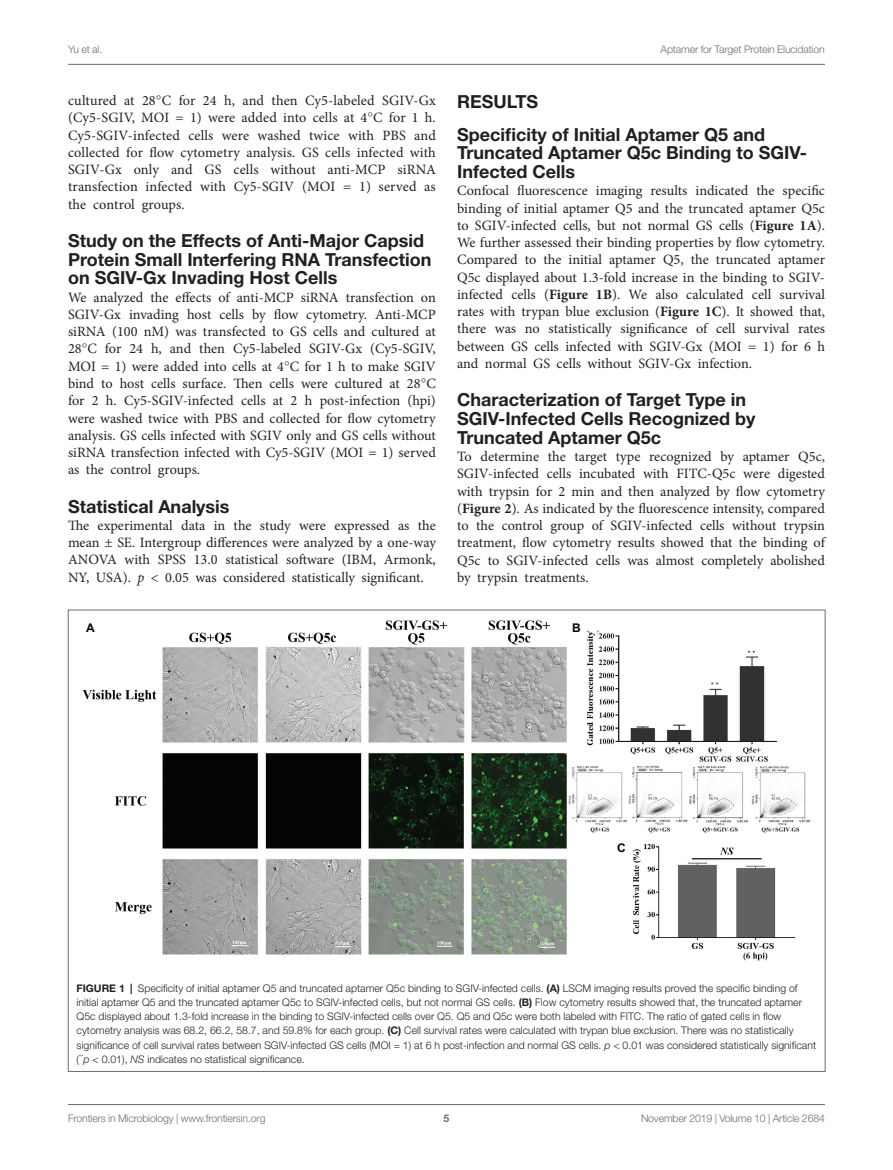
<style>
.page{position:relative;width:893px;height:1170px;background:#fff}
.page>*{position:absolute;margin:0;border:0;box-sizing:border-box;transform-origin:0 0}
.HEAD_2{font:700 18px/18.8px "Helvetica Neue LT Std";color:#231f20}
.HEAD_2_after_HEAD_1{font:700 18px/18.8px "Helvetica Neue LT Std";color:#231f20}
.HEAD_1{font:700 18px "Helvetica Neue LT Std";color:#231f20}
.TEXT_FLUSH{font:14.25px/17.2px "Minion Pro";color:#231f20;text-align:justify}
.t1{font:700 12px "Arial";color:#040503}
.FIG_LEG{font:300 10.5px/14.2px "Helvetica Neue LT Std";color:#231f20}
.t2{font:300 10.5px "Helvetica Neue LT Std";letter-spacing:-.015em;color:#6c6d70}
.t3{font:700 10.5px "Helvetica Neue LT Std";color:#6c6d70}
.s1{font-family:"STIX General"}
.s2{font-style:italic}
.s3{font-weight:700}
</style>
<div class="page">
<hr style="left:68px;top:64px;width:757px;height:1px;background:#6c6d70">
<hr style="left:68px;top:1104px;width:757px;height:1px;background:#6c6d70">
<img style="left:82px;top:620px;width:729px;height:341px">
<p class="t2" style="left:68px;top:42px;width:36px">Yu et al.</p>
<p class="t2" style="left:660px;top:42px;width:166px">Aptamer for Target Protein Elucidation</p>
<p class="TEXT_FLUSH" style="left:68px;top:92px;width:369px">cultured at 28<span class="s1">°</span>C for 24 h, and then Cy5-labeled SGIV-Gx (Cy5-SGIV, MOI = 1) were added into cells at 4<span class="s1">°</span>C for 1 h.<br>Cy5-SGIV-infected cells were washed twice with PBS and collected for flow cytometry analysis. GS cells infected with SGIV-Gx only and GS cells without anti-MCP siRNA transfection infected with Cy5-SGIV (MOI = 1) served as the control groups.</p>
<p class="HEAD_2" style="left:68px;top:231px;width:365px">Study on the Effects of Anti-Major Capsid<br>Protein Small Interfering RNA Transfection on SGIV-Gx Invading Host Cells</p>
<p class="TEXT_FLUSH" style="left:68px;top:288px;width:369px">We analyzed the effects of anti-MCP siRNA transfection on SGIV-Gx invading host cells by flow cytometry. Anti-MCP siRNA (100 nM) was transfected to GS cells and cultured at 28<span class="s1">°</span>C for 24 h, and then Cy5-labeled SGIV-Gx (Cy5-SGIV, MOI = 1) were added into cells at 4<span class="s1">°</span>C for 1 h to make SGIV bind to host cells surface. Then cells were cultured at 28<span class="s1">°</span>C for 2 h. Cy5-SGIV-infected cells at 2 h post-infection (hpi) were washed twice with PBS and collected for flow cytometry analysis. GS cells infected with SGIV only and GS cells without siRNA transfection infected with Cy5-SGIV (MOI = 1) served as the control groups.</p>
<p class="HEAD_2" style="left:68px;top:496px;width:163px">Statistical Analysis</p>
<p class="TEXT_FLUSH" style="left:68px;top:516px;width:369px">The experimental data in the study were expressed as the mean ± SE. Intergroup differences were analyzed by a one-way ANOVA with SPSS 13.0 statistical software (IBM, Armonk, NY, USA). <span class="s2">p</span> &lt; 0.05 was considered statistically significant.</p>
<p class="HEAD_1" style="left:457px;top:90px;width:83px">RESULTS</p>
<p class="HEAD_2_after_HEAD_1" style="left:457px;top:124px;width:351px">Specificity of Initial Aptamer Q5 and<br>Truncated Aptamer Q5c Binding to SGIV-<br>Infected Cells</p>
<p class="TEXT_FLUSH" style="left:457px;top:182px;width:369px">Confocal fluorescence imaging results indicated the specific binding of initial aptamer Q5 and the truncated aptamer Q5c to SGIV-infected cells, but not normal GS cells (<span class="s3">Figure 1A</span>).<br>We further assessed their binding properties by flow cytometry.<br>Compared to the initial aptamer Q5, the truncated aptamer Q5c displayed about 1.3-fold increase in the binding to SGIV&shy;infected cells (<span class="s3">Figure 1B</span>). We also calculated cell survival rates with trypan blue exclusion (<span class="s3">Figure 1C</span>). It showed that, there was no statistically significance of cell survival rates between GS cells infected with SGIV-Gx (MOI = 1) for 6 h and normal GS cells without SGIV-Gx infection.</p>
<p class="HEAD_2" style="left:457px;top:390px;width:300px">Characterization of Target Type in<br>SGIV-Infected Cells Recognized by<br>Truncated Aptamer Q5c</p>
<p class="TEXT_FLUSH" style="left:457px;top:448px;width:369px">To determine the target type recognized by aptamer Q5c, SGIV-infected cells incubated with FITC-Q5c were digested with trypsin for 2 min and then analyzed by flow cytometry (<span class="s3">Figure 2</span>). As indicated by the fluorescence intensity, compared to the control group of SGIV-infected cells without trypsin treatment, flow cytometry results showed that the binding of Q5c to SGIV-infected cells was almost completely abolished by trypsin treatments.</p>
<p class="t1" style="left:86px;top:619px;width:10px">A</p>
<p class="t1" style="left:572px;top:619px;width:10px">B</p>
<p class="t1" style="left:617px;top:840px;width:10px">C</p>
<p class="FIG_LEG" style="left:77px;top:980px;width:741px"><span class="s3">FIGURE 1 |</span> Specificity of initial aptamer Q5 and truncated aptamer Q5c binding to SGIV-infected cells. <span class="s3">(A)</span> LSCM imaging results proved the specific binding of initial aptamer Q5 and the truncated aptamer Q5c to SGIV-infected cells, but not normal GS cells. <span class="s3">(B)</span> Flow cytometry results showed that, the truncated aptamer Q5c displayed about 1.3-fold increase in the binding to SGIV-infected cells over Q5. Q5 and Q5c were both labeled with FITC. The ratio of gated cells in flow cytometry analysis was 68.2, 66.2, 58.7, and 59.8% for each group. <span class="s3">(C)</span> Cell survival rates were calculated with trypan blue exclusion. There was no statistically significance of cell survival rates between SGIV-infected GS cells (MOI = 1) at 6 h post-infection and normal GS cells. <span class="s2">p</span> &lt; 0.01 was considered statistically significant (<sup>**</sup><span class="s2">p</span> &lt; 0.01), <span class="s2">NS</span> indicates no statistical significance.</p>
<p class="t2" style="left:68px;top:1111px;width:199px">Frontiers in Microbiology | www.frontiersin.org</p>
<p class="t3" style="left:444px;top:1111px;width:7px">5</p>
<p class="t2" style="left:641px;top:1111px;width:185px">November 2019 | Volume 10 | Article 2684</p>
</div>
